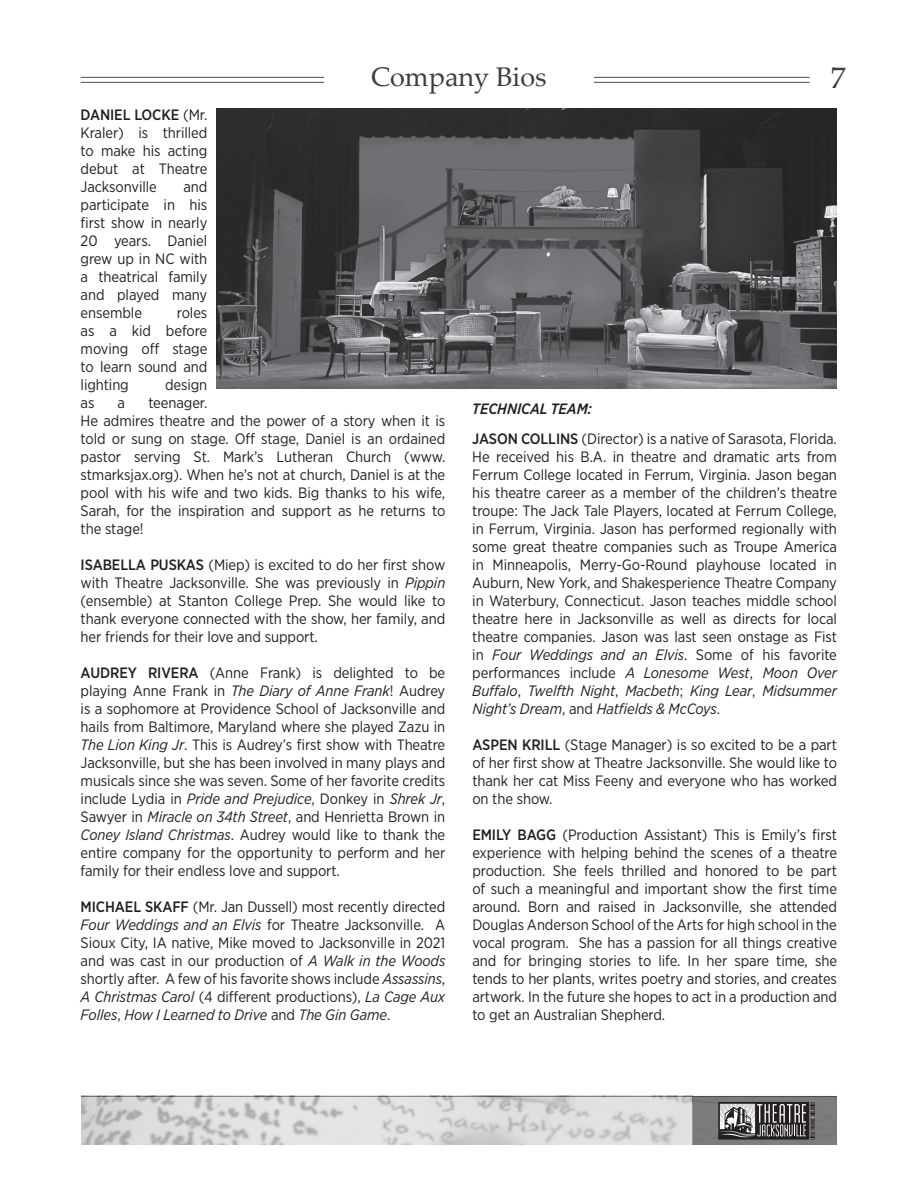
<style>
.page{position:relative;width:918px;height:1188px;background:#fff}
.page>*{position:absolute;margin:0;border:0;box-sizing:border-box;transform-origin:0 0}
.t1{font:30.15px "Palatino Linotype";color:#3e3e3f}
.t2{font:27px "Palatino Linotype";color:#3e3e3f}
.t3{font:15px/18px "Gotham Narrow";letter-spacing:-.005em;color:#231f20;text-align:justify}
.s1{font-weight:500}
.s2{font-style:italic}
.s3{font-weight:500;font-style:italic}
</style>
<div class="page">
<img style="left:692px;top:1095px;width:145px;height:50px">
<hr style="left:81px;top:1096px;width:756px;height:1px;background:#4b4c4d">
<svg style="left:718px;top:1102px;width:97px;height:38px;background:#696667"></svg>
<svg style="left:81px;top:1095px;width:611px;height:50px;background:#d4d4d4"></svg>
<hr style="left:81px;top:77px;width:729px;height:1px;background:#4b4c4d">
<hr style="left:81px;top:82px;width:729px;height:1px;background:#4b4c4d">
<div style="left:324px;top:66px;width:270px;height:27px;background:#fff"></div>
<img style="left:216px;top:108px;width:621px;height:281px">
<p class="t3" style="left:81px;top:105px;width:128px"><span class="s1">DANIEL LOCKE</span> (Mr.<br>Kraler) is thrilled to make his acting debut at Theatre Jacksonville</p>
<p class="t3" style="left:81px;top:177px;width:128px;text-indent:103px">and participate in his first show in nearly 20 years. Daniel grew up in NC with a theatrical family and played many ensemble</p>
<p class="t3" style="left:81px;top:303px;width:128px;text-indent:96px">roles as a kid before moving off stage to learn sound and lighting</p>
<p class="t3" style="left:165px;top:375px;width:44px">design</p>
<h2 class="t2" style="left:371px;top:58px;width:177px">Company Bios</h2>
<h1 class="t1" style="left:831px;top:56px;width:17px">7</h1>
<p class="t3" style="left:81px;top:393px;width:366px;text-align:left;text-indent:68px">teenager.<br>He admires theatre and the power of a story when it is told or sung on stage. Off stage, Daniel is an ordained pastor serving St. Mark’s Lutheran Church (www. stmarksjax.org). When he’s not at church, Daniel is at the pool with his wife and two kids. Big thanks to his wife, Sarah, for the inspiration and support as he returns to the stage!</p>
<p class="t3" style="left:81px;top:555px;width:366px"><span class="s1">ISABELLA PUSKAS</span> (Miep) is excited to do her first show with Theatre Jacksonville. She was previously in <span class="s2">Pippin </span>(ensemble) at Stanton College Prep. She would like to thank everyone connected with the show, her family, and her friends for their love and support.</p>
<p class="t3" style="left:81px;top:663px;width:366px"><span class="s1">AUDREY RIVERA</span> (Anne Frank) is delighted to be playing Anne Frank in <span class="s2">The Diary of Anne Frank</span>! Audrey is a sophomore at Providence School of Jacksonville and hails from Baltimore, Maryland where she played Zazu in <span class="s2">The Lion King Jr</span>. This is Audrey’s first show with Theatre Jacksonville, but she has been involved in many plays and musicals since she was seven. Some of her favorite credits include Lydia in <span class="s2">Pride and Prejudice</span>, Donkey in <span class="s2">Shrek Jr</span>, Sawyer in <span class="s2">Miracle on 34th Street</span>, and Henrietta Brown in <span class="s2">Coney Island Christmas</span>. Audrey would like to thank the entire company for the opportunity to perform and her family for their endless love and support.</p>
<p class="t3" style="left:81px;top:897px;width:366px"><span class="s1">MICHAEL SKAFF</span> (Mr. Jan Dussell) most recently directed <span class="s2">Four Weddings and an Elvis</span> for Theatre Jacksonville. A Sioux City, IA native, Mike moved to Jacksonville in 2021 and was cast in our production of <span class="s2">A Walk in the Woods </span>shortly after. A few of his favorite shows include <span class="s2">Assassins</span>, <span class="s2">A Christmas Carol</span> (4 different productions), <span class="s2">La Cage Aux Folles</span>, <span class="s2">How I Learned to Drive</span> and <span class="s2">The Gin Game</span>.</p>
<p class="t3" style="left:81px;top:393px;width:15px">as</p>
<p class="t3" style="left:118px;top:393px;width:9px">a</p>
<p class="t3" style="left:472px;top:394px;width:366px;line-height:30px"><span class="s3">TECHNICAL TEAM:<br></span><span class="s1">JASON COLLINS</span> (Director) is a native of Sarasota, Florida.</p>
<p class="t3" style="left:472px;top:448px;width:366px">He received his B.A. in theatre and dramatic arts from Ferrum College located in Ferrum, Virginia. Jason began his theatre career as a member of the children’s theatre troupe: The Jack Tale Players, located at Ferrum College, in Ferrum, Virginia. Jason has performed regionally with some great theatre companies such as Troupe America in Minneapolis, Merry-Go-Round playhouse located in Auburn, New York, and Shakesperience Theatre Company in Waterbury, Connecticut. Jason teaches middle school theatre here in Jacksonville as well as directs for local theatre companies. Jason was last seen onstage as Fist in <span class="s2">Four Weddings and an Elvis</span>. Some of his favorite performances include <span class="s2">A Lonesome West</span>, <span class="s2">Moon Over Buffalo</span>, <span class="s2">Twelfth Night</span>, <span class="s2">Macbeth</span>; <span class="s2">King Lear</span>, <span class="s2">Midsummer Night’s Dream</span>, and <span class="s2">Hatfields &amp; McCoys</span>.</p>
<p class="t3" style="left:472px;top:736px;width:366px"><span class="s1">ASPEN KRILL</span> (Stage Manager) is so excited to be a part of her first show at Theatre Jacksonville. She would like to thank her cat Miss Feeny and everyone who has worked on the show.</p>
<p class="t3" style="left:472px;top:826px;width:366px"><span class="s1">EMILY BAGG</span> (Production Assistant) This is Emily’s first experience with helping behind the scenes of a theatre production. She feels thrilled and honored to be part of such a meaningful and important show the first time around. Born and raised in Jacksonville, she attended Douglas Anderson School of the Arts for high school in the vocal program. She has a passion for all things creative and for bringing stories to life. In her spare time, she tends to her plants, writes poetry and stories, and creates artwork. In the future she hopes to act in a production and to get an Australian Shepherd.</p>
</div>
